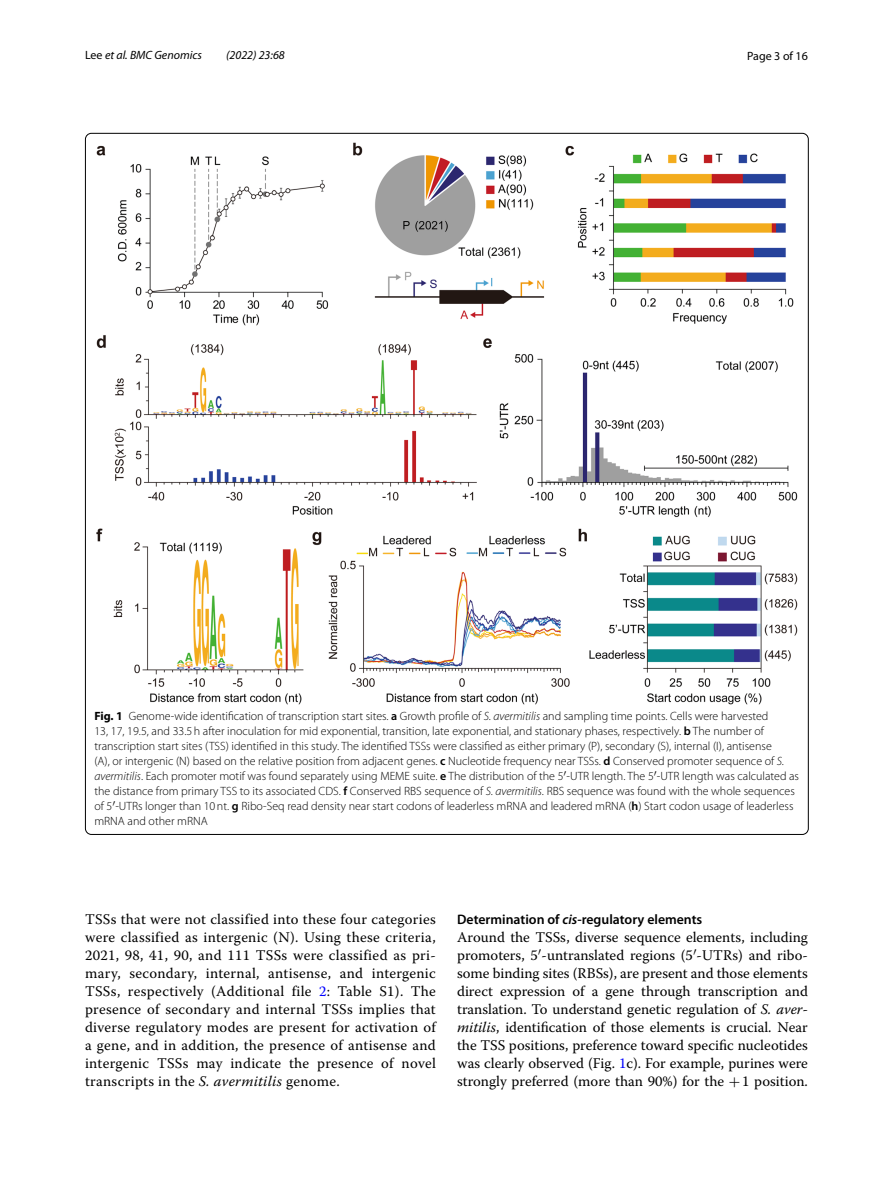
<style>
.page{position:relative;width:893px;height:1187px;background:#fff}
.page>*{position:absolute;margin:0;border:0;box-sizing:border-box;transform-origin:0 0}
.t1{font:14.7px/18px "Warnock Pro";letter-spacing:.01em;color:#000;text-align:justify}
.t2{font:600 13.8px "Myriad Pro";color:#000}
.t3{font:300 12px/15px "Myriad Pro";color:#000}
.t4{font:italic 12px "Myriad Pro";color:#000}
.t5{font:12px "Myriad Pro";color:#000}
.s1{font-style:normal}
.s2{font-weight:700}
.s3{font-weight:600}
.s4{font-style:italic}
.s5{color:#00f}
.s6{font-family:"MTSY"}
</style>
<div class="page">
<img style="left:97px;top:142px;width:700px;height:562px">
<p class="t4" style="left:85px;top:48px;width:119px"><span class="s1">Lee</span> et al. BMC Genomics</p>
<p class="t4" style="left:226px;top:48px;width:60px">(2022) 23:68</p>
<p class="t5" style="left:747px;top:48px;width:62px">Page 3 of 16</p>
<p class="t3" style="left:94px;top:708px;width:706px"><span class="s2">Fig. 1</span> Genome-wide identification of transcription start sites. <span class="s3">a</span> Growth profile of <span class="s4">S. avermitilis</span> and sampling time points. Cells were harvested<br>13, 17, 19.5, and 33.5h after inoculation for mid exponential, transition, late exponential, and stationary phases, respectively. <span class="s3">b</span> The number of transcription start sites (TSS) identified in this study. The identified TSSs were classified as either primary (P), secondary (S), internal (I), antisense<br>(A), or intergenic (N) based on the relative position from adjacent genes. <span class="s3">c</span> Nucleotide frequency near TSSs. <span class="s3">d</span> Conserved promoter sequence of <span class="s4">S. avermitilis</span>. Each promoter motif was found separately using MEME suite. <span class="s3">e</span> The distribution of the 5 -UTR length. The 5 -UTR length was calculated as the distance from primary TSS to its associated CDS. <span class="s3">f</span> Conserved RBS sequence of <span class="s4">S. avermitilis</span>. RBS sequence was found with the whole sequences of 5 -UTRs longer than 10nt. <span class="s3">g</span> Ribo-Seq read density near start codons of leaderless mRNA and leadered mRNA (<span class="s3">h</span>) Start codon usage of leaderless mRNA and other mRNA</p>
<p class="t1" style="left:85px;top:909px;width:352px">TSSs that were not classified into these four categories were classified as intergenic (N). Using these criteria, 2021, 98, 41, 90, and 111 TSSs were classified as pri&shy;mary, secondary, internal, antisense, and intergenic TSSs, respectively (Additional file <span class="s5">2</span>: Table S1). The presence of secondary and internal TSSs implies that diverse regulatory modes are present for activation of a gene, and in addition, the presence of antisense and intergenic TSSs may indicate the presence of novel transcripts in the <span class="s4">S. avermitilis</span> genome.</p>
<p class="t2" style="left:457px;top:910px;width:247px">Determination of <span class="s4">cis</span>‑regulatory elements</p>
<p class="t1" style="left:457px;top:927px;width:352px">Around the TSSs, diverse sequence elements, including promoters, 5 -untranslated regions (5 -UTRs) and ribo&shy;some binding sites (RBSs), are present and those elements direct expression of a gene through transcription and translation. To understand genetic regulation of <span class="s4">S. aver&shy;mitilis</span>, identification of those elements is crucial. Near the TSS positions, preference toward specific nucleotides was clearly observed (Fig. <span class="s5">1</span>c). For example, purines were strongly preferred (more than 90%) for the <span class="s6">+</span>1 position.</p>
</div>
